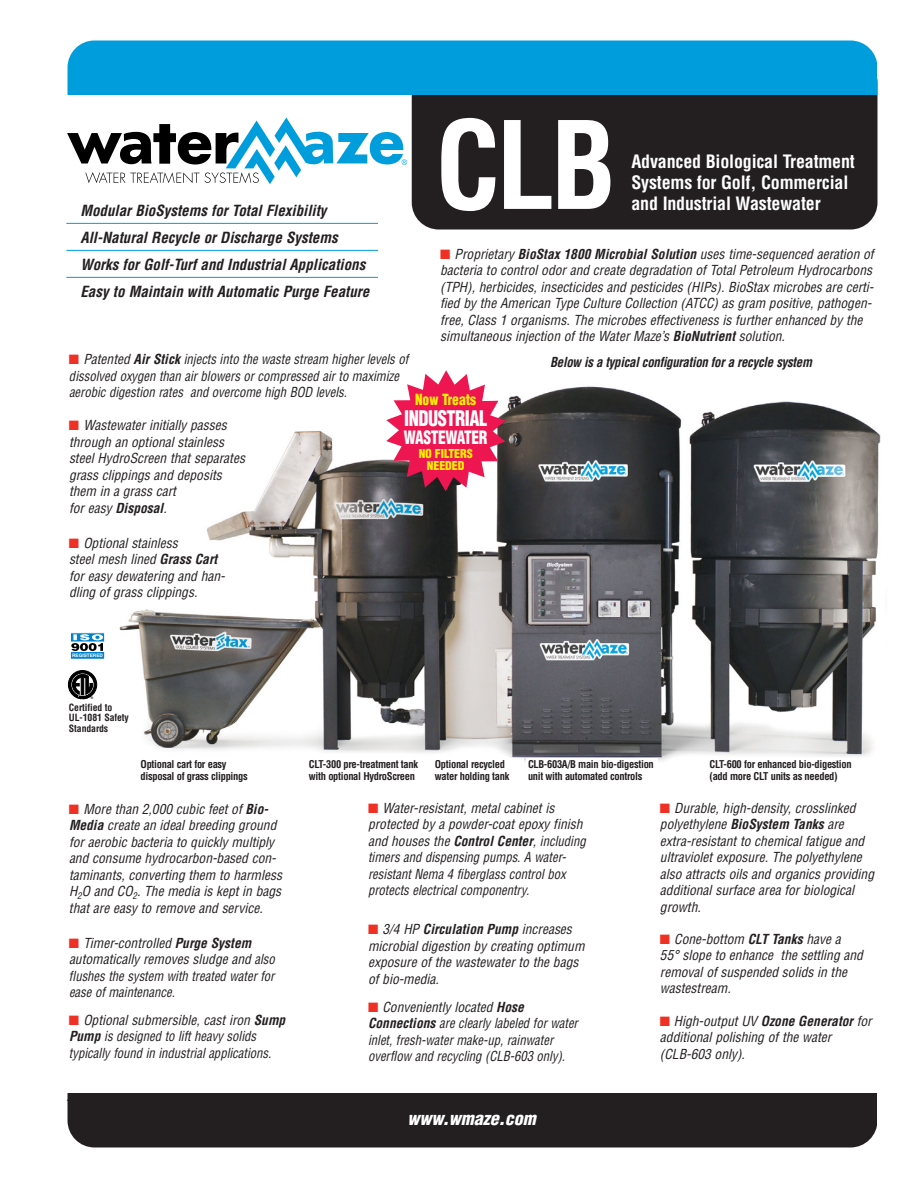
<style>
.page{position:relative;width:918px;height:1188px;background:#fff}
.page>*{position:absolute;margin:0;border:0;box-sizing:border-box;transform-origin:0 0}
.t1{font:700 condensed 118.5px "Helvetica";color:#fff}
.t2{font:900 condensed 21px "Helvetica";letter-spacing:-.025em;color:#fff;scale:.87 1}
.t3{font:700 condensed 18px/21px "Helvetica";letter-spacing:-.01em;color:#fff}
.t4{font:italic 900 condensed 18px "Helvetica";color:#fff}
.t5{font:900 condensed 18px "Helvetica";letter-spacing:-.025em;color:#fff;scale:.86 1}
.t6{font:italic 700 condensed 15px/27px "Helvetica";color:#231f20}
.t7{font:900 condensed 15px "Helvetica";color:#fff200;scale:.9 1}
.t8{font:italic condensed 13.5px/16.5px "Helvetica";color:#231f20}
.t9{font:italic 700 condensed 13.5px "Helvetica";color:#231f20;scale:.95 1}
.t10{font:900 condensed 12px/12px "Helvetica";letter-spacing:-.01em;color:#fff200;text-align:center}
.t11{font:700 condensed 10.5px/12px "Helvetica";letter-spacing:-.03em;color:#231f20}
.t12{font:700 condensed 9.75px/10.5px "Helvetica";letter-spacing:-.01em;color:#231f20}
.t13{font:700 4.8px "Helvetica";color:#fff}
.t14{font:3.3px "Helvetica";color:#000}
.s1{color:#ee3124}
.s2{font-weight:700}
</style>
<div class="page">
<img style="left:119px;top:386px;width:762px;height:376px">
<div style="left:68px;top:1094px;width:810px;height:54px;background:#231f20"></div>
<hr style="left:67px;top:1100px;width:284px;height:1px;background:#231f20">
<div style="left:412px;top:56px;width:465px;height:174px;background:#231f20;border-radius:27px"></div>
<svg style="left:67px;top:117px;width:341px;height:67px"></svg>
<div style="left:68px;top:40px;width:810px;height:54px;background:#009ddc"></div>
<hr style="left:66px;top:250px;width:312px;height:1px;background:#009ddc">
<hr style="left:66px;top:223px;width:312px;height:1px;background:#009ddc">
<hr style="left:66px;top:277px;width:312px;height:1px;background:#009ddc">
<svg style="left:68px;top:670px;width:29px;height:29px"></svg>
<svg style="left:72px;top:652px;width:31px;height:1px"></svg>
<div style="left:70px;top:653px;width:35px;height:6px;background:#0083ca"></div>
<svg style="left:72px;top:634px;width:31px;height:17px"></svg>
<div style="left:70px;top:632px;width:35px;height:28px;border:1px solid #fff"></div>
<div style="left:139px;top:758px;width:121px;height:34px;background:#fff"></div>
<div style="left:307px;top:758px;width:119px;height:34px;background:#fff"></div>
<div style="left:433px;top:758px;width:91px;height:34px;background:#fff"></div>
<div style="left:526px;top:758px;width:132px;height:34px;background:#fff"></div>
<div style="left:708px;top:758px;width:157px;height:34px;background:#fff"></div>
<svg style="left:386px;top:370px;width:120px;height:121px"></svg>
<p class="t6" style="left:80px;top:198px;width:293px">Modular BioSystems for Total Flexibility All-Natural Recycle or Discharge Systems Works for Golf-Turf and Industrial Applications Easy to Maintain with Automatic Purge Feature</p>
<h1 class="t1" style="left:435px;top:120px;width:183px">CLB</h1>
<h3 class="t3" style="left:631px;top:152px;width:225px">Advanced Biological Treatment<br>Systems for Golf, Commercial and Industrial Wastewater</h3>
<p class="t8" style="left:440px;top:247px;width:438px"><span class="s1">■</span> Proprietary <span class="s2">BioStax 1800 Microbial Solution</span> uses time-sequenced aeration of bacteria to control odor and create degradation of Total Petroleum Hydrocarbons (TPH), herbicides, insecticides and pesticides (HIPs). BioStax microbes are certi&shy;fied by the American Type Culture Collection (ATCC) as gram positive, pathogen&shy;free, Class 1 organisms. The microbes effectiveness is further enhanced by the simultaneous injection of the Water Maze’s <span class="s2">BioNutrient</span> solution.</p>
<p class="t8" style="left:69px;top:352px;width:343px"><span class="s1">■</span> Patented <span class="s2">Air Stick</span> injects into the waste stream higher levels of dissolved oxygen than air blowers or compressed air to maximize aerobic digestion rates and overcome high BOD levels.</p>
<p class="t7" style="left:415px;top:394px;width:69px">Now Treats</p>
<h2 class="t2" style="left:404px;top:411px;width:97px">INDUSTRIAL</h2>
<h3 class="t5" style="left:404px;top:431px;width:99px">WASTEWATER</h3>
<p class="t10" style="left:419px;top:449px;width:56px">NO FILTERS<br>NEEDED</p>
<p class="t8" style="left:69px;top:418px;width:180px"><span class="s1">■</span> Wastewater initially passes through an optional stainless steel HydroScreen that separates grass clippings and deposits them in a grass cart<br>for easy <span class="s2">Disposal</span>.</p>
<p class="t8" style="left:69px;top:536px;width:160px"><span class="s1">■</span> Optional stainless<br>steel mesh lined <span class="s2">Grass Cart </span>for easy dewatering and han&shy;dling of grass clippings.</p>
<p class="t13" style="left:72px;top:654px;width:32px">REGISTERED</p>
<p class="t14" style="left:91px;top:696px;width:4px">®</p>
<p class="t12" style="left:69px;top:703px;width:61px">Certified to<br>UL-1081 Safety<br>Standards</p>
<p class="t9" style="left:550px;top:357px;width:280px">Below is a typicalconfiguration fora recycle system</p>
<p class="t11" style="left:141px;top:759px;width:109px">Optional cart for easy disposal of grass clippings</p>
<p class="t11" style="left:309px;top:759px;width:111px">CLT-300 pre-treatment tank with optional HydroScreen</p>
<p class="t11" style="left:435px;top:759px;width:76px">Optional recycled water holding tank</p>
<p class="t11" style="left:528px;top:759px;width:127px">CLB-603A/B main bio-digestion unit with automated controls</p>
<p class="t11" style="left:710px;top:759px;width:144px">CLT-600 for enhanced bio-digestion (add more CLT units as needed)</p>
<p class="t8" style="left:69px;top:802px;width:217px"><span class="s1">■</span> More than 2,000 cubic feet of <span class="s2">Bio-Media</span> create an ideal breeding ground for aerobic bacteria to quickly multiply and consume hydrocarbon-based con&shy;taminants, converting them to harmless H<sub>2</sub>O and CO<sub>2</sub>. The media is kept in bags that are easy to remove and service.</p>
<p class="t8" style="left:69px;top:936px;width:210px"><span class="s1">■</span> Timer-controlled <span class="s2">Purge System </span>automatically removes sludge and also flushes the system with treated water for ease of maintenance.</p>
<p class="t8" style="left:69px;top:1013px;width:220px"><span class="s1">■</span> Optional submersible, cast iron <span class="s2">Sump<br>Pump</span> is designed to lift heavy solids typically found in industrial applications.</p>
<p class="t8" style="left:368px;top:801px;width:222px"><span class="s1">■</span> Water-resistant, metal cabinet is protected by a powder-coat epoxy finish and houses the <span class="s2">Control Center</span>, including timers and dispensing pumps. A water&shy;resistant Nema 4 fiberglass control box protects electrical componentry.</p>
<p class="t8" style="left:368px;top:922px;width:221px"><span class="s1">■</span> 3/4 HP <span class="s2">Circulation Pump</span> increases microbial digestion by creating optimum exposure of the wastewater to the bags of bio-media.</p>
<p class="t8" style="left:368px;top:1000px;width:214px"><span class="s1">■</span> Conveniently located <span class="s2">Hose Connections</span> are clearly labeled for water inlet, fresh-water make-up, rainwater overflow and recycling (CLB-603 only).</p>
<h3 class="t4" style="left:407px;top:1112px;width:133px">www.wmaze.com</h3>
<p class="t8" style="left:660px;top:801px;width:218px"><span class="s1">■</span> Durable, high-density, crosslinked polyethylene <span class="s2">BioSystem Tanks</span> are extra-resistant to chemical fatigue and ultraviolet exposure. The polyethylene also attracts oils and organics providing additional surface area for biological growth.</p>
<p class="t8" style="left:660px;top:932px;width:207px"><span class="s1">■</span> Cone-bottom <span class="s2">CLT Tanks</span> have a<br>55° slope to enhance the settling and removal of suspended solids in the wastestream.</p>
<p class="t8" style="left:660px;top:1014px;width:216px"><span class="s1">■</span> High-output UV <span class="s2">Ozone Generator</span> for additional polishing of the water (CLB-603 only).</p>
</div>
